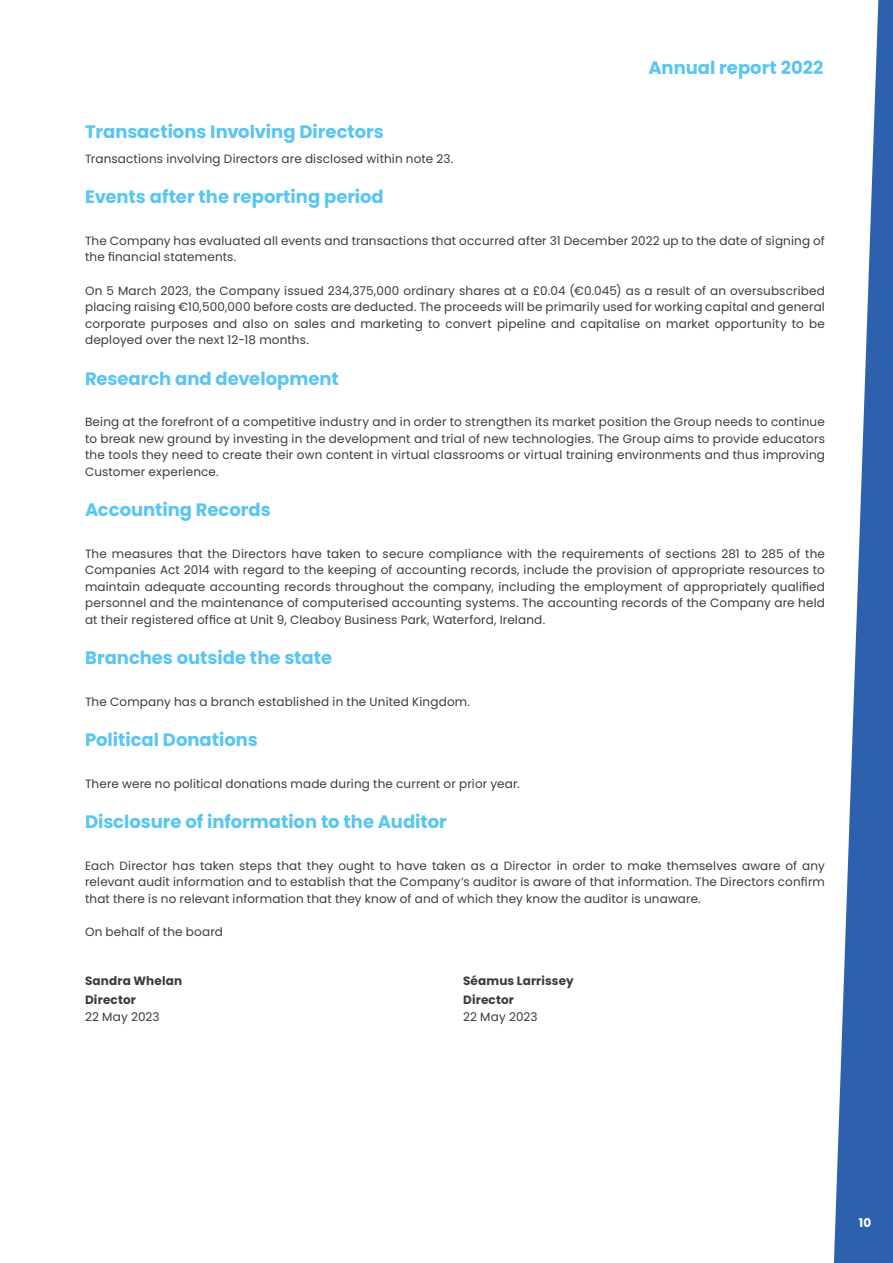
<style>
.page{position:relative;width:893px;height:1263px;background:#fff}
.page>*{position:absolute;margin:0;border:0;box-sizing:border-box;transform-origin:0 0}
.t1{font:700 18px "Poppins";color:#5ac5f1}
.t2{font:12px/16.5px "Poppins";letter-spacing:.015em;color:#363d41;text-align:justify}
.t3{font:700 12px "Poppins";letter-spacing:.015em;color:#363d41}
.t4{font:700 12px "Poppins";color:#fff}
</style>
<div class="page">
<svg style="left:833px;top:0;width:60px;height:1263px;fill:#2d61ae"></svg>
<h1 class="t1" style="left:648px;top:57px;width:177px">Annual report 2022</h1>
<h1 class="t1" style="left:85px;top:121px;width:300px">Transactions Involving Directors</h1>
<p class="t2" style="left:85px;top:151px;width:370px">Transactions involving Directors are disclosed within note 23.</p>
<h1 class="t1" style="left:85px;top:187px;width:300px">Events after the reporting period</h1>
<p class="t2" style="left:85px;top:233px;width:741px">The Company has evaluated all events and transactions that occurred after 31 December 2022 up to the date of signing of the financial statements.</p>
<p class="t2" style="left:85px;top:282px;width:741px">On 5 March 2023, the Company issued 234,375,000 ordinary shares at a £0.04 (€0.045) as a result of an oversubscribed placing raising €10,500,000 before costs are deducted. The proceeds will be primarily used for working capital and general corporate purposes and also on sales and marketing to convert pipeline and capitalise on market opportunity to be deployed over the next 12-18 months.</p>
<h1 class="t1" style="left:85px;top:368px;width:255px">Research and development</h1>
<p class="t2" style="left:85px;top:414px;width:741px">Being at the forefront of a competitive industry and in order to strengthen its market position the Group needs to continue to break new ground by investing in the development and trial of new technologies. The Group aims to provide educators the tools they need to create their own content in virtual classrooms or virtual training environments and thus improving Customer experience.</p>
<h1 class="t1" style="left:85px;top:499px;width:187px">Accounting Records</h1>
<p class="t2" style="left:85px;top:545px;width:741px">The measures that the Directors have taken to secure compliance with the requirements of sections 281 to 285 of the Companies Act 2014 with regard to the keeping of accounting records, include the provision of appropriate resources to maintain adequate accounting records throughout the company, including the employment of appropriately qualified personnel and the maintenance of computerised accounting systems. The accounting records of the Company are held at their registered office at Unit 9, Cleaboy Business Park, Waterford, Ireland.</p>
<h1 class="t1" style="left:85px;top:647px;width:249px">Branches outside the state</h1>
<p class="t2" style="left:85px;top:693px;width:387px">The Company has a branch established in the United Kingdom.</p>
<h1 class="t1" style="left:85px;top:729px;width:174px">Political Donations</h1>
<p class="t2" style="left:85px;top:775px;width:436px">There were no political donations made during the current or prior year.</p>
<h1 class="t1" style="left:85px;top:811px;width:363px">Disclosure of information to the Auditor</h1>
<p class="t2" style="left:85px;top:857px;width:741px">Each Director has taken steps that they ought to have taken as a Director in order to make themselves aware of any relevant audit information and to establish that the Company’s auditor is aware of that information. The Directors confirm that there is no relevant information that they know of and of which they know the auditor is unaware.</p>
<p class="t2" style="left:85px;top:923px;width:139px">On behalf of the board</p>
<p class="t3" style="left:85px;top:974px;width:99px">Sandra Whelan</p>
<p class="t3" style="left:463px;top:974px;width:112px">Séamus Larrissey</p>
<p class="t3" style="left:85px;top:993px;width:52px">Director</p>
<p class="t3" style="left:463px;top:993px;width:52px">Director</p>
<p class="t2" style="left:85px;top:1008px;width:76px">22 May 2023</p>
<p class="t2" style="left:463px;top:1008px;width:76px">22 May 2023</p>
<p class="t4" style="left:859px;top:1216px;width:14px">10</p>
</div>
